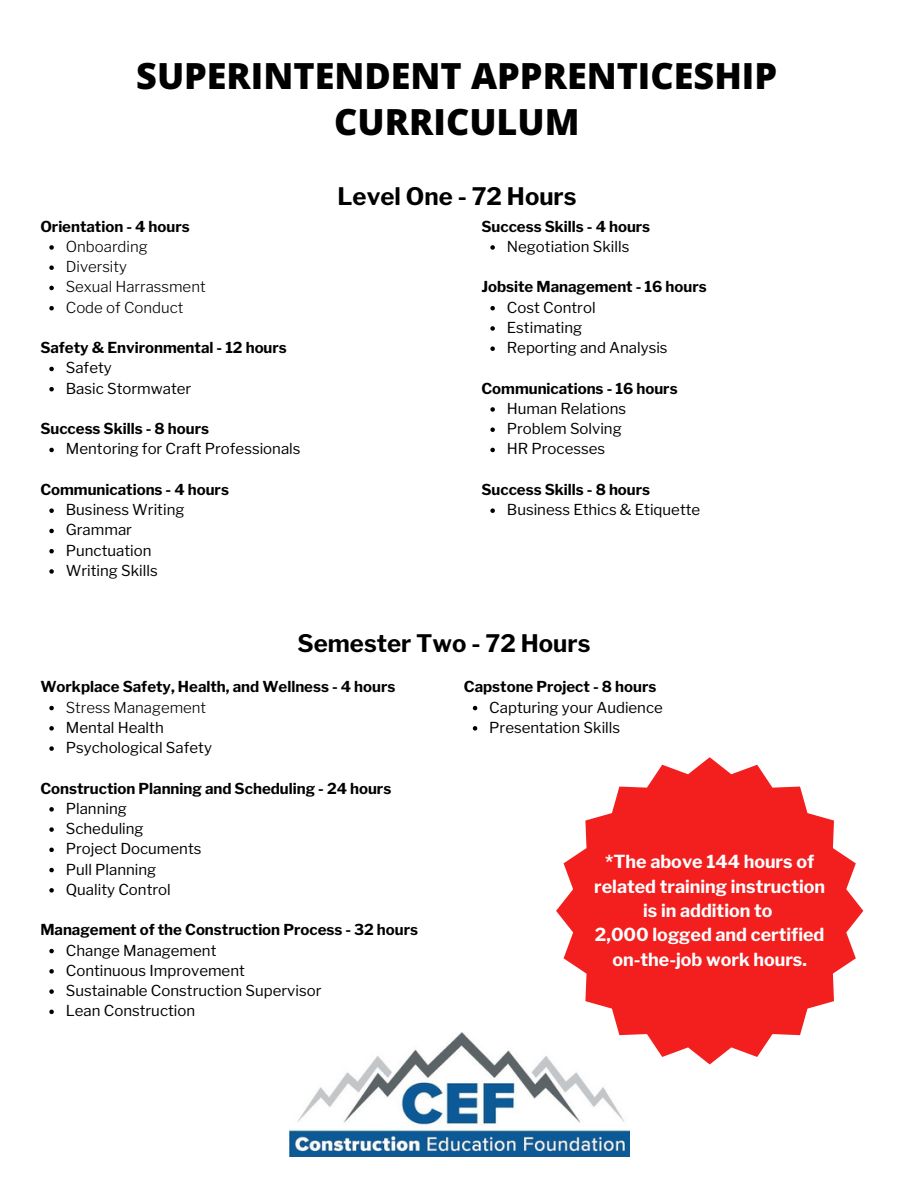
<style>
.page{position:relative;width:918px;height:1188px;background:#fff}
.page>*{position:absolute;margin:0;border:0;box-sizing:border-box;transform-origin:0 0}
.t1{font:800 36px "Open Sans";color:#000}
.t2{font:700 24px "Libre Franklin";color:#000}
.t3{font:700 17.85px/24.3px "Libre Franklin";color:#fff;text-align:center}
.t4{font:15px "Libre Franklin";color:#000}
.t5{font:700 15px "Libre Franklin";color:#000}
.t6{font:300 15px "Libre Franklin";color:#000}
</style>
<div class="page">
<img style="left:290px;top:1033px;width:340px;height:123px">
<svg style="left:556px;top:757px;width:307px;height:307px;fill:#f31f1f"></svg>
<svg style="left:49px;top:245px;width:5px;height:5px"></svg>
<svg style="left:49px;top:265px;width:5px;height:5px"></svg>
<svg style="left:49px;top:286px;width:5px;height:4px"></svg>
<svg style="left:49px;top:306px;width:5px;height:4px"></svg>
<svg style="left:49px;top:367px;width:5px;height:4px"></svg>
<svg style="left:49px;top:387px;width:5px;height:4px"></svg>
<svg style="left:49px;top:448px;width:5px;height:4px"></svg>
<svg style="left:49px;top:508px;width:5px;height:5px"></svg>
<svg style="left:49px;top:529px;width:5px;height:4px"></svg>
<svg style="left:49px;top:549px;width:5px;height:4px"></svg>
<svg style="left:49px;top:569px;width:5px;height:5px"></svg>
<svg style="left:490px;top:245px;width:5px;height:5px"></svg>
<svg style="left:490px;top:306px;width:5px;height:4px"></svg>
<svg style="left:490px;top:326px;width:5px;height:5px"></svg>
<svg style="left:490px;top:346px;width:5px;height:5px"></svg>
<svg style="left:490px;top:407px;width:5px;height:5px"></svg>
<svg style="left:490px;top:427px;width:5px;height:5px"></svg>
<svg style="left:490px;top:448px;width:5px;height:4px"></svg>
<svg style="left:490px;top:508px;width:5px;height:5px"></svg>
<svg style="left:49px;top:706px;width:5px;height:4px"></svg>
<svg style="left:49px;top:726px;width:5px;height:5px"></svg>
<svg style="left:49px;top:746px;width:5px;height:5px"></svg>
<svg style="left:49px;top:807px;width:5px;height:5px"></svg>
<svg style="left:49px;top:827px;width:5px;height:5px"></svg>
<svg style="left:49px;top:848px;width:5px;height:4px"></svg>
<svg style="left:49px;top:868px;width:5px;height:4px"></svg>
<svg style="left:49px;top:888px;width:5px;height:5px"></svg>
<svg style="left:49px;top:949px;width:5px;height:4px"></svg>
<svg style="left:49px;top:969px;width:5px;height:5px"></svg>
<svg style="left:49px;top:989px;width:5px;height:5px"></svg>
<svg style="left:49px;top:1010px;width:5px;height:4px"></svg>
<svg style="left:473px;top:706px;width:4px;height:4px"></svg>
<svg style="left:473px;top:726px;width:4px;height:5px"></svg>
<p class="t1" style="left:136px;top:50px;width:642px">SUPERINTENDENT APPRENTICESHIP</p>
<p class="t1" style="left:334px;top:97px;width:247px">CURRICULUM</p>
<p class="t5" style="left:40px;top:217px;width:151px">Orientation - 4 hours</p>
<p class="t6" style="left:66px;top:237px;width:83px">Onboarding</p>
<p class="t6" style="left:66px;top:258px;width:63px">Diversity</p>
<p class="t6" style="left:66px;top:278px;width:141px">Sexual Harrassment</p>
<p class="t6" style="left:66px;top:298px;width:119px">Code of Conduct</p>
<p class="t5" style="left:40px;top:339px;width:248px">Safety &amp; Environmental - 12 hours</p>
<p class="t4" style="left:66px;top:359px;width:47px">Safety</p>
<p class="t4" style="left:66px;top:379px;width:127px">Basic Stormwater</p>
<p class="t5" style="left:40px;top:420px;width:170px">Success Skills - 8 hours</p>
<p class="t4" style="left:66px;top:440px;width:236px">Mentoring for Craft Professionals</p>
<p class="t5" style="left:40px;top:480px;width:190px">Communications - 4 hours</p>
<p class="t4" style="left:66px;top:501px;width:120px">Business Writing</p>
<p class="t4" style="left:66px;top:521px;width:68px">Grammar</p>
<p class="t4" style="left:66px;top:541px;width:87px">Punctuation</p>
<p class="t4" style="left:66px;top:561px;width:93px">Writing Skills</p>
<p class="t2" style="left:338px;top:181px;width:240px">Level One - 72 Hours</p>
<p class="t5" style="left:481px;top:217px;width:170px">Success Skills - 4 hours</p>
<p class="t4" style="left:507px;top:237px;width:124px">Negotiation Skills</p>
<p class="t5" style="left:481px;top:278px;width:227px">Jobsite Management - 16 hours</p>
<p class="t4" style="left:507px;top:298px;width:90px">Cost Control</p>
<p class="t4" style="left:507px;top:318px;width:77px">Estimating</p>
<p class="t4" style="left:507px;top:339px;width:162px">Reporting and Analysis</p>
<p class="t5" style="left:481px;top:379px;width:198px">Communications - 16 hours</p>
<p class="t4" style="left:507px;top:399px;width:121px">Human Relations</p>
<p class="t4" style="left:507px;top:420px;width:116px">Problem Solving</p>
<p class="t4" style="left:507px;top:440px;width:100px">HR Processes</p>
<p class="t5" style="left:481px;top:480px;width:170px">Success Skills - 8 hours</p>
<p class="t4" style="left:507px;top:501px;width:195px">Business Ethics &amp; Etiquette</p>
<p class="t2" style="left:298px;top:629px;width:294px">Semester Two - 72 Hours</p>
<p class="t5" style="left:40px;top:678px;width:357px">Workplace Safety, Health, and Wellness - 4 hours</p>
<p class="t6" style="left:66px;top:698px;width:142px">Stress Management</p>
<p class="t4" style="left:66px;top:718px;width:99px">Mental Health</p>
<p class="t4" style="left:66px;top:739px;width:148px">Psychological Safety</p>
<p class="t5" style="left:40px;top:779px;width:352px">Construction Planning and Scheduling - 24 hours</p>
<p class="t4" style="left:66px;top:799px;width:63px">Planning</p>
<p class="t4" style="left:66px;top:820px;width:79px">Scheduling</p>
<p class="t4" style="left:66px;top:840px;width:137px">Project Documents</p>
<p class="t4" style="left:66px;top:860px;width:92px">Pull Planning</p>
<p class="t4" style="left:66px;top:880px;width:106px">Quality Control</p>
<p class="t5" style="left:40px;top:921px;width:379px">Management of the Construction Process - 32 hours</p>
<p class="t4" style="left:66px;top:941px;width:152px">Change Management</p>
<p class="t4" style="left:66px;top:961px;width:181px">Continuous Improvement</p>
<p class="t4" style="left:66px;top:982px;width:257px">Sustainable Construction Supervisor</p>
<p class="t4" style="left:66px;top:1002px;width:131px">Lean Construction</p>
<p class="t5" style="left:464px;top:678px;width:194px">Capstone Project - 8 hours</p>
<p class="t4" style="left:489px;top:698px;width:175px">Capturing your Audience</p>
<p class="t4" style="left:489px;top:718px;width:132px">Presentation Skills</p>
<p class="t3" style="left:594px;top:850px;width:232px">*The above 144 hours of related training instruction is in addition to</p>
<p class="t3" style="left:595px;top:923px;width:231px">2,000 logged and certified on-the-job work hours.</p>
</div>
